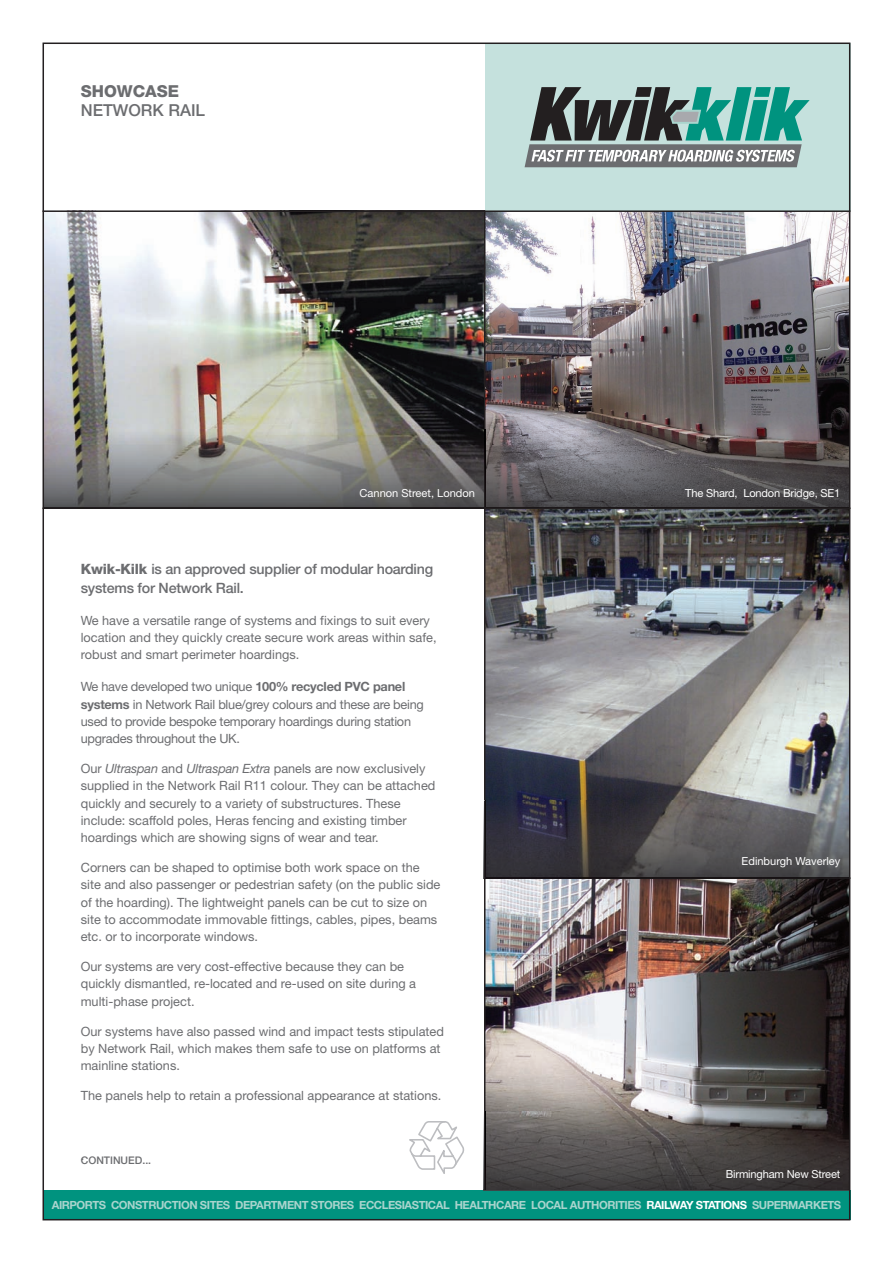
<style>
.page{position:relative;width:893px;height:1263px;background:#fff}
.page>*{position:absolute;margin:0;border:0;box-sizing:border-box;transform-origin:0 0}
.t1{font:500 16.5px "Helvetica Neue";color:#6c6d70}
.t2{font:800 16.5px "Helvetica Neue";color:#6c6d70}
.t3{font:500 14.25px/18.8px "Helvetica Neue";letter-spacing:-.015em;color:#6c6d70}
.t4{font:12.75px/17.2px "Helvetica Neue";color:#6c6d70}
.t5{font:12.75px/17.2px "Helvetica Neue";letter-spacing:-.02em;color:#6c6d70}
.t6{font:700 11.25px "Helvetica Neue";letter-spacing:-.04em;color:#a9d4cd}
.t7{font:11.1px "Helvetica Neue";letter-spacing:-.015em;color:#fff}
.t8{font:500 10.5px "Helvetica Neue";color:#6c6d70}
.s1{font-weight:800}
.s2{font-weight:700}
.s3{font-style:italic}
.s4{color:#fff}
</style>
<div class="page">
<div style="left:43px;top:1190px;width:807px;height:30px;background:#00937f"></div>
<img style="left:485px;top:880px;width:362px;height:311px">
<img style="left:485px;top:212px;width:362px;height:217px">
<img style="left:485px;top:509px;width:362px;height:368px">
<img style="left:46px;top:212px;width:438px;height:217px">
<div style="left:485px;top:43px;width:365px;height:168px;background:#c5e1dd"></div>
<hr style="left:43px;top:210px;width:807px;height:2px;background:#231f20">
<hr style="left:485px;top:877px;width:365px;height:2px;background:#231f20">
<img style="left:46px;top:429px;width:801px;height:78px">
<hr style="left:43px;top:507px;width:807px;height:2px;background:#231f20">
<hr style="left:484px;top:211px;width:1px;height:979px;background:#231f20">
<svg style="left:525px;top:87px;width:285px;height:80px"></svg>
<img style="left:486px;top:1111px;width:361px;height:79px">
<img style="left:485px;top:1111px;width:1px;height:79px">
<img style="left:485px;top:879px;width:364px;height:1px">
<img style="left:485px;top:800px;width:1px;height:77px">
<img style="left:46px;top:445px;width:439px;height:62px">
<svg style="left:484px;top:429px;width:2px;height:16px"></svg>
<img style="left:485px;top:445px;width:1px;height:62px">
<svg style="left:409px;top:1121px;width:56px;height:53px"></svg>
<p class="t2" style="left:81px;top:85px;width:100px">SHOWCASE</p>
<p class="t1" style="left:81px;top:104px;width:126px">NETWORK RAIL</p>
<p class="t7" style="left:360px;top:489px;width:117px">Cannon Street, London</p>
<p class="t7" style="left:685px;top:489px;width:157px">The Shard, London Bridge, SE1</p>
<p class="t3" style="left:81px;top:561px;width:354px"><span class="s1">Kwik-Kilk</span> is an approved supplier of modular hoarding systems for Network Rail.</p>
<p class="t4" style="left:81px;top:613px;width:357px">We have a versatile range of systems and fixings to suit every location and they quickly create secure work areas within safe, robust and smart perimeter hoardings.</p>
<p class="t5" style="left:81px;top:679px;width:345px">We have developed two unique <span class="s2">100% recycled PVC panel systems</span> in Network Rail blue/grey colours and these are being used to provide bespoke temporary hoardings during station upgrades throughout the UK.</p>
<p class="t4" style="left:81px;top:761px;width:356px">Our <span class="s3">Ultraspan</span> and <span class="s3">Ultraspan Extra</span> panels are now exclusively supplied in the Network Rail R11 colour. They can be attached quickly and securely to a variety of substructures. These include: scaffold poles, Heras fencing and existing timber hoardings which are showing signs of wear and tear.</p>
<p class="t4" style="left:81px;top:860px;width:361px">Corners can be shaped to optimise both work space on the site and also passenger or pedestrian safety (on the public side of the hoarding). The lightweight panels can be cut to size on site to accommodate immovable fittings, cables, pipes, beams etc. or to incorporate windows.</p>
<p class="t4" style="left:81px;top:959px;width:337px">Our systems are very cost-effective because they can be quickly dismantled, re-located and re-used on site during a multi-phase project.</p>
<p class="t4" style="left:81px;top:1024px;width:365px">Our systems have also passed wind and impact tests stipulated by Network Rail, which makes them safe to use on platforms at mainline stations.</p>
<p class="t4" style="left:81px;top:1088px;width:362px">The panels help to retain a professional appearance at stations.</p>
<p class="t8" style="left:81px;top:1157px;width:72px">CONTINUED...</p>
<p class="t4" style="left:81px;top:1148px;width:5px">.</p>
<p class="t7" style="left:742px;top:857px;width:100px">Edinburgh Waverley</p>
<p class="t7" style="left:726px;top:1170px;width:116px">Birmingham New Street</p>
<p class="t6" style="left:52px;top:1198px;width:791px">AIRPORTS CONSTRUCTION SITES DEPARTMENT STORES ECCLESIASTICAL HEALTHCARE LOCAL AUTHORITIES <span class="s4">RAILWAY STATIONS</span> SUPERMARKETS</p>
</div>
